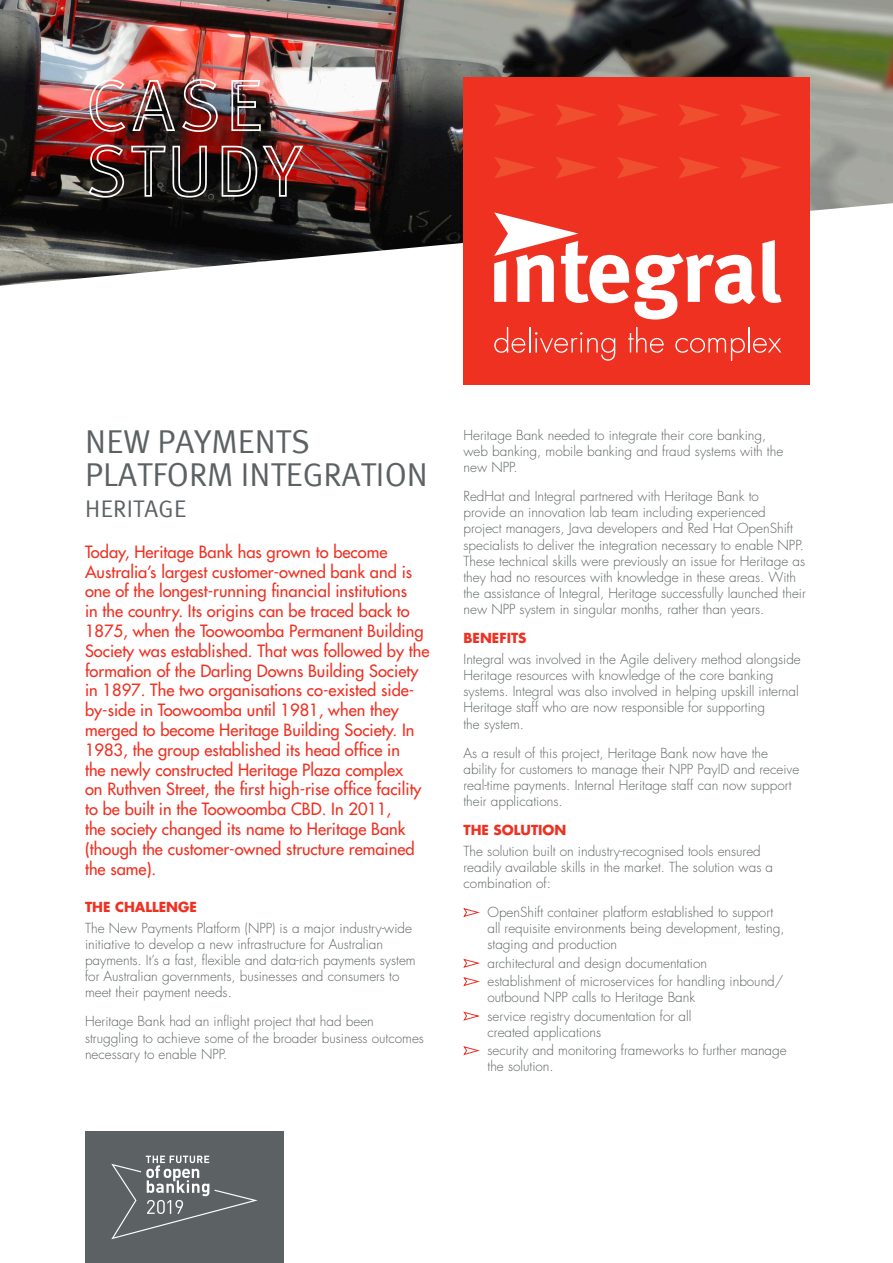
<style>
.page{position:relative;width:893px;height:1263px;background:#fff}
.page>*{position:absolute;margin:0;border:0;box-sizing:border-box;transform-origin:0 0}
.Heading_1{font:33px/33.6px "Meta Normal";letter-spacing:.005em;color:#5c6264}
.Heading_1-2{font:24px "Meta Normal";letter-spacing:.015em;color:#5c6264}
.Intro_para{font:500 16.5px/19.8px "Futura Std";color:#ef3122}
.Body{font:300 13.5px/16.2px "Futura Std";color:#5c6264}
.Bullets{font:300 13.5px/16.2px "Futura Std";color:#5c6264}
.Heading_2{font:700 13.5px "Futura Std";color:#ef3122}
</style>
<div class="page">
<div style="left:85px;top:1132px;width:198px;height:131px;background:#5c6264"></div>
<svg style="left:463px;top:908px;width:17px;height:9px"></svg>
<svg style="left:463px;top:958px;width:17px;height:10px"></svg>
<svg style="left:463px;top:977px;width:17px;height:9px"></svg>
<svg style="left:463px;top:1011px;width:17px;height:10px"></svg>
<svg style="left:463px;top:1046px;width:17px;height:10px"></svg>
<img style="left:0;top:0;width:893px;height:286px">
<div style="left:463px;top:78px;width:347px;height:307px;background:#ef3122"></div>
<svg style="left:762px;top:240px;width:19px;height:63px"></svg>
<svg style="left:494px;top:212px;width:262px;height:107px"></svg>
<svg style="left:494px;top:327px;width:121px;height:34px"></svg>
<svg style="left:628px;top:327px;width:36px;height:26px"></svg>
<svg style="left:675px;top:338px;width:70px;height:23px"></svg>
<hr style="left:748px;top:327px;width:2px;height:25px;background:#fff">
<svg style="left:753px;top:338px;width:28px;height:15px"></svg>
<img style="left:89px;top:78px;width:130px;height:55px">
<svg style="left:231px;top:79px;width:31px;height:53px;background:#826160"></svg>
<img style="left:87px;top:144px;width:121px;height:55px">
<img style="left:221px;top:144px;width:83px;height:54px">
<svg style="left:111px;top:1155px;width:147px;height:84px"></svg>
<svg style="left:679px;top:104px;width:40px;height:22px"></svg>
<svg style="left:740px;top:104px;width:41px;height:22px"></svg>
<svg style="left:679px;top:157px;width:40px;height:21px"></svg>
<svg style="left:740px;top:157px;width:41px;height:21px"></svg>
<svg style="left:556px;top:104px;width:40px;height:22px"></svg>
<svg style="left:617px;top:104px;width:41px;height:22px"></svg>
<svg style="left:494px;top:104px;width:41px;height:22px"></svg>
<svg style="left:556px;top:157px;width:40px;height:21px"></svg>
<svg style="left:617px;top:157px;width:41px;height:21px"></svg>
<svg style="left:495px;top:157px;width:40px;height:21px"></svg>
<p class="Heading_1" style="left:85px;top:424px;width:344px">NEW PAYMENTS<br>PLATFORM INTEGRATION</p>
<p class="Heading_1-2" style="left:85px;top:495px;width:103px">HERITAGE</p>
<p class="Intro_para" style="left:85px;top:542px;width:346px">Today, Heritage Bank has grown to become Australia’s largest customer-owned bank and is one of the longest-running financial institutions<br>in the country. Its origins can be traced back to 1875, when the Toowoomba Permanent Building Society was established. That was followed by the formation of the Darling Downs Building Society in 1897. The two organisations co-existed side&shy;by-side in Toowoomba until 1981, when they merged to become Heritage Building Society. In 1983, the group established its head office in<br>the newly constructed Heritage Plaza complex<br>on Ruthven Street, the first high-rise office facility to be built in the Toowoomba CBD. In 2011,<br>the society changed its name to Heritage Bank (though the customer-owned structure remained the same).</p>
<p class="Heading_2" style="left:85px;top:898px;width:113px">THE CHALLENGE</p>
<p class="Body" style="left:85px;top:920px;width:332px">The New Payments Platform (NPP) is a major industry-wide initiative to develop a new infrastructure for Australian payments. It’s a fast, flexible and data-rich payments system for Australian governments, businesses and consumers to meet their payment needs.</p>
<p class="Body" style="left:85px;top:1014px;width:340px">Heritage Bank had an inflight project that had been struggling to achieve some of the broader business outcomes necessary to enable NPP.</p>
<p class="Body" style="left:463px;top:427px;width:321px">Heritage Bank needed to integrate their core banking, web banking, mobile banking and fraud systems with the new NPP.</p>
<p class="Body" style="left:463px;top:488px;width:344px">RedHat and Integral partnered with Heritage Bank to<br>provide an innovation lab team including experienced project managers, Java developers and Red Hat OpenShift specialists to deliver the integration necessary to enable NPP.<br>These technical skills were previously an issue for Heritage as they had no resources with knowledge in these areas. With the assistance of Integral, Heritage successfully launched their new NPP system in singular months, rather than years.</p>
<p class="Heading_2" style="left:463px;top:629px;width:65px">BENEFITS</p>
<p class="Body" style="left:463px;top:651px;width:339px">Integral was involved in the Agile delivery method alongside Heritage resources with knowledge of the core banking systems. Integral was also involved in helping upskill internal Heritage staff who are now responsible for supporting<br>the system.</p>
<p class="Body" style="left:463px;top:745px;width:337px">As a result of this project, Heritage Bank now have the ability for customers to manage their NPP PayID and receive real-time payments. Internal Heritage staff can now support their applications.</p>
<p class="Heading_2" style="left:463px;top:821px;width:105px">THE SOLUTION</p>
<p class="Body" style="left:463px;top:843px;width:311px">The solution built on industry-recognised tools ensured readily available skills in the market. The solution was a combination of:</p>
<p class="Bullets" style="left:487px;top:904px;width:299px">OpenShift container platform established to support all requisite environments being development, testing, staging and production</p>
<p class="Bullets" style="left:487px;top:955px;width:221px">architectural and design documentation</p>
<p class="Bullets" style="left:487px;top:973px;width:297px">establishment of microservices for handling inbound/ outbound NPP calls to Heritage Bank</p>
<p class="Bullets" style="left:487px;top:1008px;width:205px">service registry documentation for all created applications</p>
<p class="Bullets" style="left:487px;top:1042px;width:301px">security and monitoring frameworks to further manage the solution.</p>
</div>
